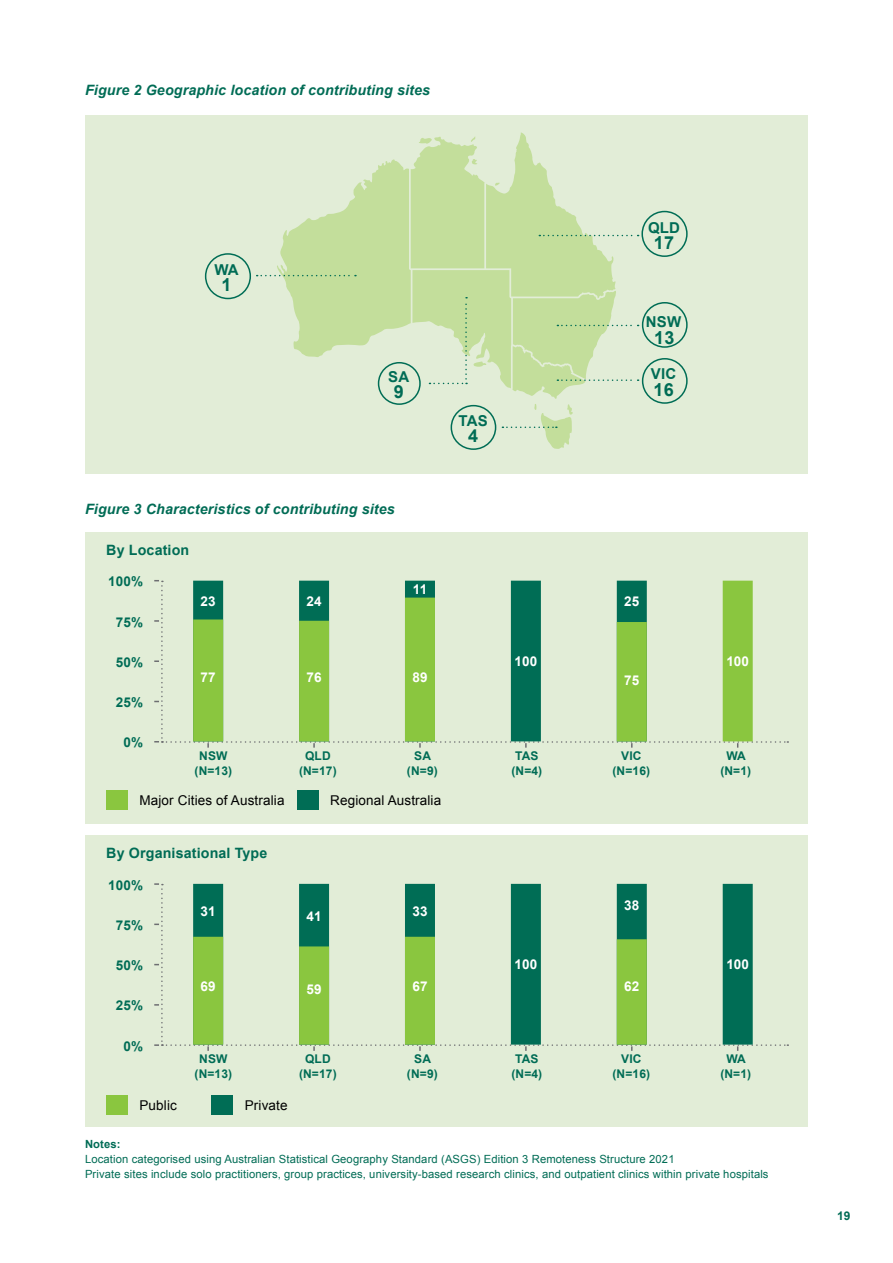
<style>
.page{position:relative;width:893px;height:1263px;background:#fff}
.page>*{position:absolute;margin:0;border:0;box-sizing:border-box;transform-origin:0 0}
.t1{font:700 18px "Arial";color:#006c55}
.t2{font:700 15px "Arial";letter-spacing:.01em;color:#006c55}
.t3{font:italic 700 14.25px "Arial";letter-spacing:.01em;color:#006c55}
.t4{font:700 14.25px "Arial";letter-spacing:.01em;color:#006c55}
.t5{font:13.5px "Arial";letter-spacing:.01em;color:#000}
.t6{font:700 13.5px "Arial";letter-spacing:.01em;color:#fff}
.t7{font:700 13.5px "Arial";letter-spacing:.01em;color:#006c55}
.t8{font:700 12px/15px "Arial";letter-spacing:.01em;color:#006c55;text-align:center}
.t9{font:11.25px/15px "Arial";letter-spacing:.01em;color:#006c55}
.t10{font:700 11.25px "Arial";letter-spacing:.01em;color:#006c55}
</style>
<div class="page">
<div style="left:85px;top:532px;width:723px;height:292px;background:#e2edd7"></div>
<div style="left:85px;top:836px;width:723px;height:291px;background:#e2edd7"></div>
<div style="left:85px;top:116px;width:723px;height:358px;background:#e2edd7"></div>
<svg style="left:154px;top:580px;width:634px;height:168px"></svg>
<svg style="left:154px;top:883px;width:634px;height:168px"></svg>
<div style="left:617px;top:581px;width:30px;height:160px;background:#006d55"></div>
<div style="left:617px;top:884px;width:30px;height:160px;background:#006d55"></div>
<div style="left:617px;top:622px;width:30px;height:119px;background:#8ac63f"></div>
<div style="left:617px;top:939px;width:30px;height:105px;background:#8ac63f"></div>
<div style="left:299px;top:621px;width:30px;height:120px;background:#8ac63f"></div>
<div style="left:299px;top:946px;width:30px;height:98px;background:#8ac63f"></div>
<div style="left:405px;top:598px;width:30px;height:143px;background:#8ac63f"></div>
<div style="left:405px;top:937px;width:30px;height:107px;background:#8ac63f"></div>
<div style="left:193px;top:619px;width:30px;height:122px;background:#8ac63f"></div>
<div style="left:193px;top:937px;width:30px;height:107px;background:#8ac63f"></div>
<div style="left:297px;top:791px;width:22px;height:19px;background:#006d55"></div>
<div style="left:212px;top:1095px;width:21px;height:19px;background:#006d55"></div>
<div style="left:106px;top:791px;width:22px;height:19px;background:#8ac63f"></div>
<div style="left:106px;top:1095px;width:22px;height:19px;background:#8ac63f"></div>
<div style="left:205px;top:253px;width:46px;height:46px;border:2px solid #006d55;border-radius:50%"></div>
<div style="left:641px;top:211px;width:47px;height:46px;border:2px solid #006d55;border-radius:50%"></div>
<div style="left:642px;top:302px;width:46px;height:46px;border:2px solid #006d55;border-radius:50%"></div>
<div style="left:642px;top:358px;width:46px;height:46px;border:2px solid #006d55;border-radius:50%"></div>
<svg style="left:257px;top:133px;width:382px;height:316px"></svg>
<p class="t3" style="left:85px;top:81px;width:347px">Figure 2 Geographic location of contributing sites</p>
<h2 class="t2" style="left:214px;top:259px;width:26px">WA</h2>
<h1 class="t1" style="left:222px;top:273px;width:12px">1</h1>
<h2 class="t2" style="left:388px;top:367px;width:22px">SA</h2>
<h1 class="t1" style="left:394px;top:380px;width:12px">9</h1>
<h2 class="t2" style="left:458px;top:410px;width:31px">TAS</h2>
<h1 class="t1" style="left:468px;top:424px;width:12px">4</h1>
<p class="t3" style="left:85px;top:500px;width:311px">Figure 3 Characteristics of contributing sites</p>
<p class="t4" style="left:106px;top:541px;width:84px">By Location</p>
<p class="t7" style="left:108px;top:573px;width:36px">100%</p>
<p class="t7" style="left:116px;top:613px;width:29px">75%</p>
<p class="t7" style="left:116px;top:653px;width:29px">50%</p>
<p class="t7" style="left:116px;top:694px;width:29px">25%</p>
<p class="t7" style="left:123px;top:734px;width:21px">0%</p>
<p class="t6" style="left:201px;top:593px;width:17px">23</p>
<p class="t6" style="left:201px;top:669px;width:17px">77</p>
<p class="t8" style="left:195px;top:748px;width:39px">NSW (N=13)</p>
<p class="t5" style="left:139px;top:791px;width:147px">Major Cities of Australia</p>
<p class="t6" style="left:306px;top:593px;width:17px">24</p>
<p class="t6" style="left:306px;top:669px;width:17px">76</p>
<p class="t8" style="left:299px;top:748px;width:39px">QLD (N=17)</p>
<p class="t6" style="left:413px;top:581px;width:16px">11</p>
<p class="t6" style="left:412px;top:669px;width:17px">89</p>
<p class="t8" style="left:407px;top:748px;width:32px">SA (N=9)</p>
<p class="t5" style="left:330px;top:791px;width:113px">Regional Australia</p>
<p class="t4" style="left:106px;top:844px;width:163px">By Organisational Type</p>
<p class="t7" style="left:108px;top:876px;width:36px">100%</p>
<p class="t7" style="left:116px;top:916px;width:29px">75%</p>
<p class="t7" style="left:116px;top:957px;width:29px">50%</p>
<p class="t7" style="left:116px;top:997px;width:29px">25%</p>
<p class="t7" style="left:123px;top:1037px;width:21px">0%</p>
<p class="t5" style="left:139px;top:1096px;width:39px">Public</p>
<p class="t6" style="left:201px;top:902px;width:17px">31</p>
<p class="t6" style="left:201px;top:978px;width:17px">69</p>
<p class="t8" style="left:195px;top:1052px;width:39px">NSW (N=13)</p>
<p class="t5" style="left:245px;top:1096px;width:44px">Private</p>
<p class="t6" style="left:306px;top:907px;width:17px">41</p>
<p class="t6" style="left:306px;top:980px;width:17px">59</p>
<p class="t8" style="left:299px;top:1052px;width:39px">QLD (N=17)</p>
<p class="t6" style="left:412px;top:902px;width:17px">33</p>
<p class="t6" style="left:412px;top:978px;width:17px">67</p>
<p class="t8" style="left:407px;top:1052px;width:32px">SA (N=9)</p>
<p class="t6" style="left:514px;top:652px;width:24px">100</p>
<p class="t8" style="left:511px;top:748px;width:32px">TAS (N=4)</p>
<p class="t6" style="left:514px;top:955px;width:24px">100</p>
<p class="t8" style="left:511px;top:1052px;width:32px">TAS (N=4)</p>
<h2 class="t2" style="left:648px;top:218px;width:33px">QLD</h2>
<h1 class="t1" style="left:654px;top:231px;width:22px">17</h1>
<h2 class="t2" style="left:646px;top:312px;width:37px">NSW</h2>
<h1 class="t1" style="left:654px;top:325px;width:22px">13</h1>
<h2 class="t2" style="left:651px;top:364px;width:27px">VIC</h2>
<h1 class="t1" style="left:653px;top:377px;width:22px">16</h1>
<p class="t6" style="left:624px;top:593px;width:17px">25</p>
<p class="t6" style="left:624px;top:672px;width:17px">75</p>
<p class="t8" style="left:612px;top:748px;width:39px">VIC (N=16)</p>
<p class="t6" style="left:624px;top:896px;width:17px">38</p>
<p class="t6" style="left:624px;top:978px;width:17px">62</p>
<p class="t8" style="left:612px;top:1052px;width:39px">VIC (N=16)</p>
<p class="t6" style="left:726px;top:652px;width:24px">100</p>
<p class="t8" style="left:720px;top:748px;width:32px">WA (N=1)</p>
<p class="t6" style="left:726px;top:955px;width:24px">100</p>
<p class="t8" style="left:720px;top:1052px;width:32px">WA (N=1)</p>
<p class="t10" style="left:85px;top:1136px;width:37px">Notes:</p>
<p class="t9" style="left:85px;top:1151px;width:685px">Location categorised using Australian Statistical Geography Standard (ASGS) Edition 3 Remoteness Structure 2021<br>Private sites include solo practitioners, group practices, university-based research clinics, and outpatient clinics within private hospitals</p>
<p class="t8" style="left:837px;top:1209px;width:15px">19</p>
</div>
